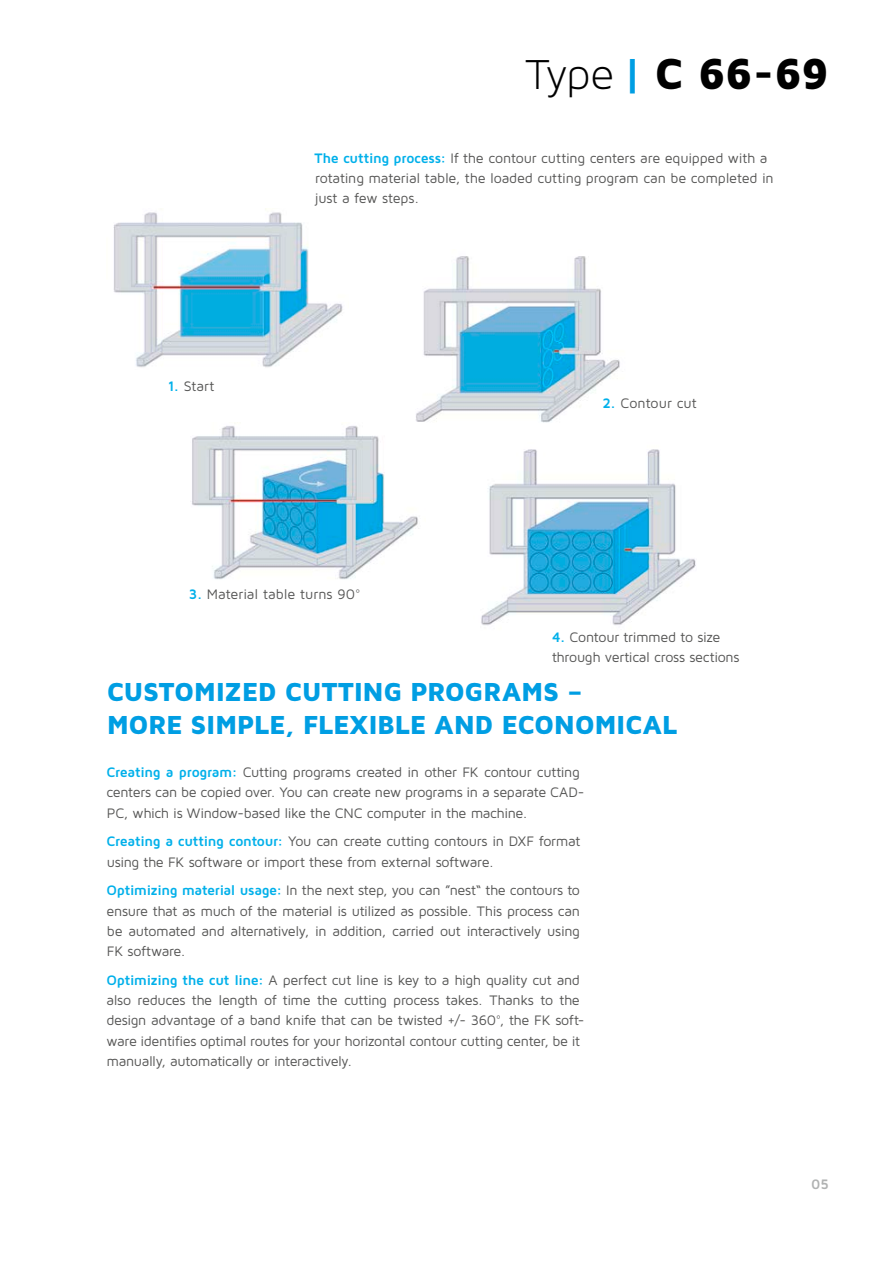
<style>
.page{position:relative;width:893px;height:1263px;background:#fff}
.page>*{position:absolute;margin:0;border:0;box-sizing:border-box;transform-origin:0 0}
.t1{font:900 45px "Maven Pro";color:#000}
.t2{font:900 27px/32.4px "Maven Pro";letter-spacing:-.02em;color:#009ee3}
.t3{font:14.25px/20.2px "Maven Pro";letter-spacing:-.02em;color:#565655}
.t4{font:14.25px "Maven Pro";color:#565655}
.t5{font:700 14.25px "Maven Pro";color:#b0b2b2}
.s1{font-family:"Maven Pro Light 300";font-weight:400}
.s2{font-weight:700;color:#009ee3}
.s3{font-weight:700;color:#00b0ea}
</style>
<div class="page">
<img style="left:113px;top:208px;width:230px;height:160px">
<img style="left:416px;top:256px;width:204px;height:167px">
<img style="left:192px;top:426px;width:227px;height:154px">
<img style="left:481px;top:449px;width:215px;height:177px">
<h1 class="t1" style="left:525px;top:46px;width:305px"><span class="s1">Type</span> <span class="s2">|</span> C 66-69</h1>
<p class="t3" style="left:168px;top:375px;width:48px"><span class="s3">1.</span> Start</p>
<p class="t3" style="left:315px;top:147px;width:461px"><span class="s3">The cutting process:</span> If the contour cutting centers are equipped with a rotating material table, the loaded cutting program can be completed in just a few steps.</p>
<p class="t4" style="left:602px;top:394px;width:96px"><span class="s3">2.</span> Contour cut</p>
<p class="t4" style="left:189px;top:585px;width:173px"><span class="s3">3.</span> Material table turns 90°</p>
<p class="t3" style="left:552px;top:626px;width:189px"><span class="s3">4.</span> Contour trimmed to size through vertical cross sections</p>
<h2 class="t2" style="left:107px;top:675px;width:572px">CUSTOMIZED CUTTING PROGRAMS –<br>MORE SIMPLE, FLEXIBLE AND ECONOMICAL</h2>
<p class="t3" style="left:106px;top:761px;width:480px"><span class="s3">Creating a program:</span> Cutting programs created in other FK contour cutting centers can be copied over. You can create new programs in a separate CAD-<br>PC, which is Window-based like the CNC computer in the machine.</p>
<p class="t3" style="left:106px;top:831px;width:475px"><span class="s3">Creating a cutting contour:</span> You can create cutting contours in DXF format using the FK software or import these from external software.</p>
<p class="t3" style="left:106px;top:880px;width:475px;text-align:justify"><span class="s3">Optimizing material usage:</span> In the next step, you can ”nest“ the contours to ensure that as much of the material is utilized as possible. This process can be automated and alternatively, in addition, carried out interactively using FK software.</p>
<p class="t3" style="left:106px;top:969px;width:480px"><span class="s3">Optimizing the cut line:</span> A perfect cut line is key to a high quality cut and also reduces the length of time the cutting process takes. Thanks to the design advantage of a band knife that can be twisted +/- 360°, the FK soft&shy;ware identifies optimal routes for your horizontal contour cutting center, be it manually, automatically or interactively.</p>
<p class="t5" style="left:811px;top:1175px;width:20px">05</p>
</div>
